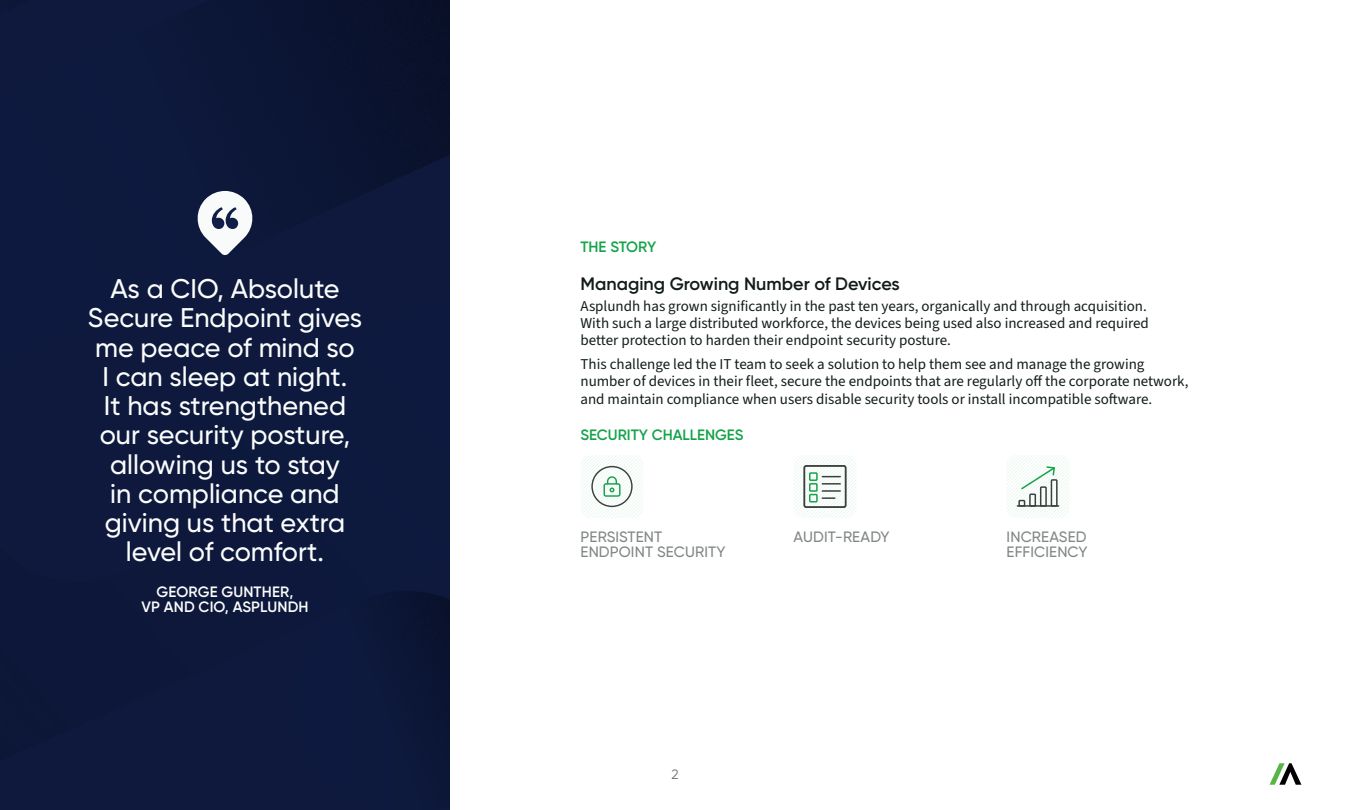
<style>
.page{position:relative;width:1350px;height:810px;background:#fff}
.page>*{position:absolute;margin:0;border:0;box-sizing:border-box;transform-origin:0 0}
.t1{font:500 27px/29.2px "Gilroy";color:#fbfdfc;text-align:center}
.Subhead__L{font:600 18px "Gilroy";color:#111c18}
.Body{font:15px/17.2px "Source Sans 3";color:#111c18}
.Label__L{font:500 15px/15px "Gilroy";letter-spacing:.01em;color:#808784}
.Quote_Attribution{font:600 15px/15px "Gilroy";letter-spacing:.01em;color:#fbfdfc;text-align:center}
.Subhead__M{font:600 15px "Gilroy";color:#15a34a}
.t2{font:13.5px "Gilroy";color:#6a716e}
</style>
<div class="page">
<svg style="left:1270px;top:763px;width:31px;height:22px"></svg>
<img style="left:0;top:0;width:450px;height:810px">
<svg style="left:1006px;top:455px;width:64px;height:63px"></svg>
<svg style="left:794px;top:455px;width:62px;height:63px"></svg>
<svg style="left:580px;top:455px;width:64px;height:63px"></svg>
<div style="left:804px;top:465px;width:42px;height:43px;border:2px solid #39423e;border-radius:2px"></div>
<svg style="left:822px;top:476px;width:18px;height:1px"></svg>
<svg style="left:822px;top:483px;width:18px;height:16px"></svg>
<div style="left:809px;top:472px;width:9px;height:9px;border:2px solid #15a34a"></div>
<div style="left:809px;top:483px;width:9px;height:9px;border:2px solid #15a34a"></div>
<div style="left:809px;top:494px;width:9px;height:9px;border:2px solid #15a34a"></div>
<svg style="left:178px;top:172px;width:90px;height:90px"></svg>
<svg style="left:211px;top:207px;width:28px;height:22px"></svg>
<hr style="left:1017px;top:505px;width:42px;height:2px;background:#39423e">
<svg style="left:1018px;top:466px;width:40px;height:41px"></svg>
<div style="left:591px;top:466px;width:42px;height:41px;border:1px solid #39423e;border-radius:20px"></div>
<div style="left:603px;top:483px;width:18px;height:14px;border:1px solid #15a34a;border-radius:2px"></div>
<svg style="left:606px;top:476px;width:12px;height:16px"></svg>
<p class="t1" style="left:88px;top:274px;width:276px">As a CIO, Absolute<br>Secure Endpoint gives me peace of mind so<br>I can sleep at night.<br>It has strengthened our security posture, allowing us to stay<br>in compliance and giving us that extra level of comfort.</p>
<p class="Quote_Attribution" style="left:141px;top:585px;width:169px">GEORGE GUNTHER,<br>VP AND CIO, ASPLUNDH</p>
<p class="Subhead__M" style="left:580px;top:237px;width:77px">THE STORY</p>
<p class="Subhead__L" style="left:580px;top:273px;width:321px">Managing Growing Number of Devices</p>
<p class="Body" style="left:580px;top:297px;width:570px">Asplundh has grown significantly in the past ten years, organically and through acquisition.<br>With such a large distributed workforce, the devices being used also increased and required better protection to harden their endpoint security posture.</p>
<p class="Body" style="left:580px;top:356px;width:610px">This challenge led the IT team to seek a solution to help them see and manage the growing number of devices in their fleet, secure the endpoints that are regularly off the corporate network, and maintain compliance when users disable security tools or install incompatible software.</p>
<p class="Subhead__M" style="left:580px;top:425px;width:165px">SECURITY CHALLENGES</p>
<p class="Label__L" style="left:581px;top:529px;width:146px">PERSISTENT<br>ENDPOINT SECURITY</p>
<p class="Label__L" style="left:794px;top:529px;width:98px">AUDIT-READY</p>
<p class="Label__L" style="left:1007px;top:529px;width:83px">INCREASED<br>EFFICIENCY</p>
<p class="t2" style="left:671px;top:766px;width:9px">2</p>
</div>
